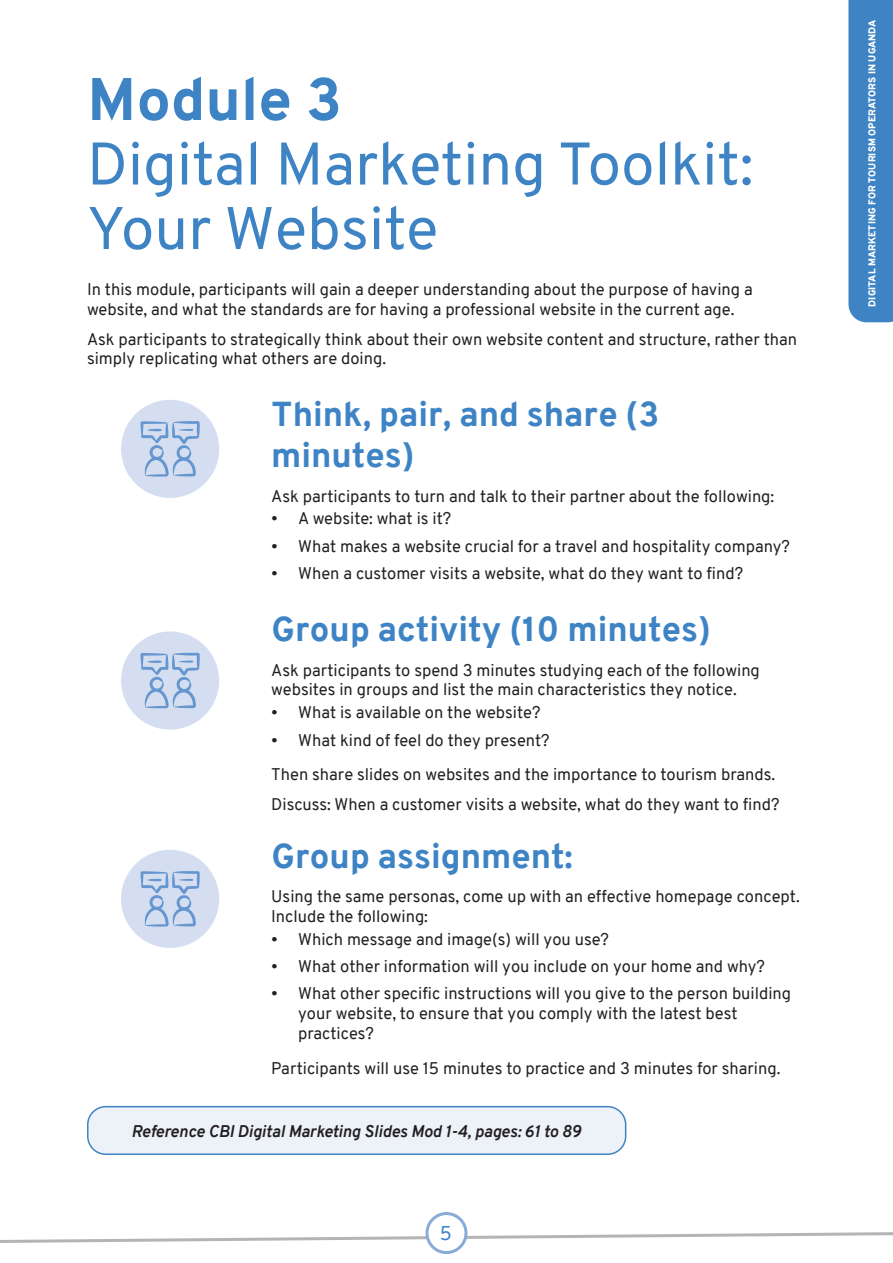
<style>
.page{position:relative;width:893px;height:1263px;background:#fff}
.page>*{position:absolute;margin:0;border:0;box-sizing:border-box;transform-origin:0 0}
.t1{font:60px/64.5px "Overpass";color:#3e84c5}
.t2{font:700 60px "Overpass";color:#3e84c5}
.t3{font:700 34.5px/41.4px "Overpass";color:#3e84c5}
.t4{font:19.5px "Overpass";color:#3e84c5}
.t5{font:16.5px/19.5px "Overpass";color:#231f20}
.t6{font:italic 700 16.5px "Overpass";color:#231f20}
.t7{font:900 9.75px "Overpass";letter-spacing:.01em;color:#fff}
</style>
<div class="page">
<svg style="left:0;top:1230px;width:893px;height:14px"></svg>
<div style="left:427px;top:1213px;width:39px;height:39px;background:#fff;border-radius:50%"></div>
<div style="left:425px;top:1212px;width:42px;height:42px;border:3px solid #89abd9;border-radius:50%"></div>
<svg style="left:848px;top:0;width:45px;height:322px;background:#4588c7"></svg>
<div style="left:121px;top:850px;width:98px;height:98px;background:#d4def0;border-radius:50%"></div>
<svg style="left:140px;top:871px;width:60px;height:55px"></svg>
<div style="left:121px;top:631px;width:98px;height:99px;background:#d4def0;border-radius:50%"></div>
<svg style="left:140px;top:653px;width:60px;height:55px"></svg>
<div style="left:121px;top:400px;width:98px;height:98px;background:#d4def0;border-radius:50%"></div>
<svg style="left:140px;top:421px;width:60px;height:56px"></svg>
<div style="left:88px;top:1107px;width:538px;height:47px;background:#edf2f9;border-radius:18px"></div>
<div style="left:87px;top:1106px;width:539px;height:49px;border:2px solid #3e84c5;border-radius:18px"></div>
<h1 class="t2" style="left:87px;top:62px;width:257px">Module 3</h1>
<h1 class="t1" style="left:87px;top:132px;width:668px">Digital Marketing Toolkit:<br>Your Website</h1>
<p class="t5" style="left:87px;top:280px;width:667px">In this module, participants will gain a deeper understanding about the purpose of having a website, and what the standards are for having a professional website in the current age.</p>
<p class="t5" style="left:87px;top:329px;width:712px">Ask participants to strategically think about their own website content and structure, rather than simply replicating what others are doing.</p>
<h2 class="t3" style="left:271px;top:393px;width:390px">Think, pair, and share (3 minutes)</h2>
<p class="t5" style="left:271px;top:486px;width:505px">Ask participants to turn and talk to their partner about the following:</p>
<p class="t5" style="left:271px;top:509px;width:181px">• A website: what is it?</p>
<p class="t5" style="left:271px;top:536px;width:520px">• What makes a website crucial for a travel and hospitality company?</p>
<p class="t5" style="left:271px;top:564px;width:473px">• When a customer visits a website, what do they want to find?</p>
<h2 class="t3" style="left:271px;top:609px;width:441px">Group activity (10 minutes)</h2>
<p class="t5" style="left:271px;top:660px;width:490px">Ask participants to spend 3 minutes studying each of the following websites in groups and list the main characteristics they notice.</p>
<p class="t5" style="left:271px;top:703px;width:271px">• What is available on the website?</p>
<p class="t5" style="left:271px;top:723px;width:505px;line-height:34.5px">• What kind of feel do they present?<br>Then share slides on websites and the importance to tourism brands.</p>
<p class="t5" style="left:271px;top:795px;width:510px">Discuss: When a customer visits a website, what do they want to find?</p>
<h2 class="t3" style="left:271px;top:836px;width:303px">Group assignment:</h2>
<p class="t5" style="left:271px;top:887px;width:530px">Using the same personas, come up with an effective homepage concept.<br>Include the following:</p>
<p class="t5" style="left:271px;top:929px;width:339px">• Which message and image(s) will you use?</p>
<p class="t5" style="left:271px;top:957px;width:495px">• What other information will you include on your home and why?</p>
<p class="t5" style="left:298px;top:984px;width:494px;text-indent:-27px">• What other specific instructions will you give to the person building your website, to ensure that you comply with the latest best practices?</p>
<p class="t5" style="left:271px;top:1058px;width:511px">Participants will use 15 minutes to practice and 3 minutes for sharing.</p>
<p class="t6" style="left:132px;top:1119px;width:451px">Reference CBI Digital Marketing Slides Mod 1-4, pages: 61 to 89</p>
<p class="t4" style="left:440px;top:1220px;width:14px">5</p>
<p class="t7" style="left:865px;top:307px;width:288px;rotate:-90deg">DIGITAL MARKETING FOR TOURISM OPERATORS IN UGANDA</p>
</div>
